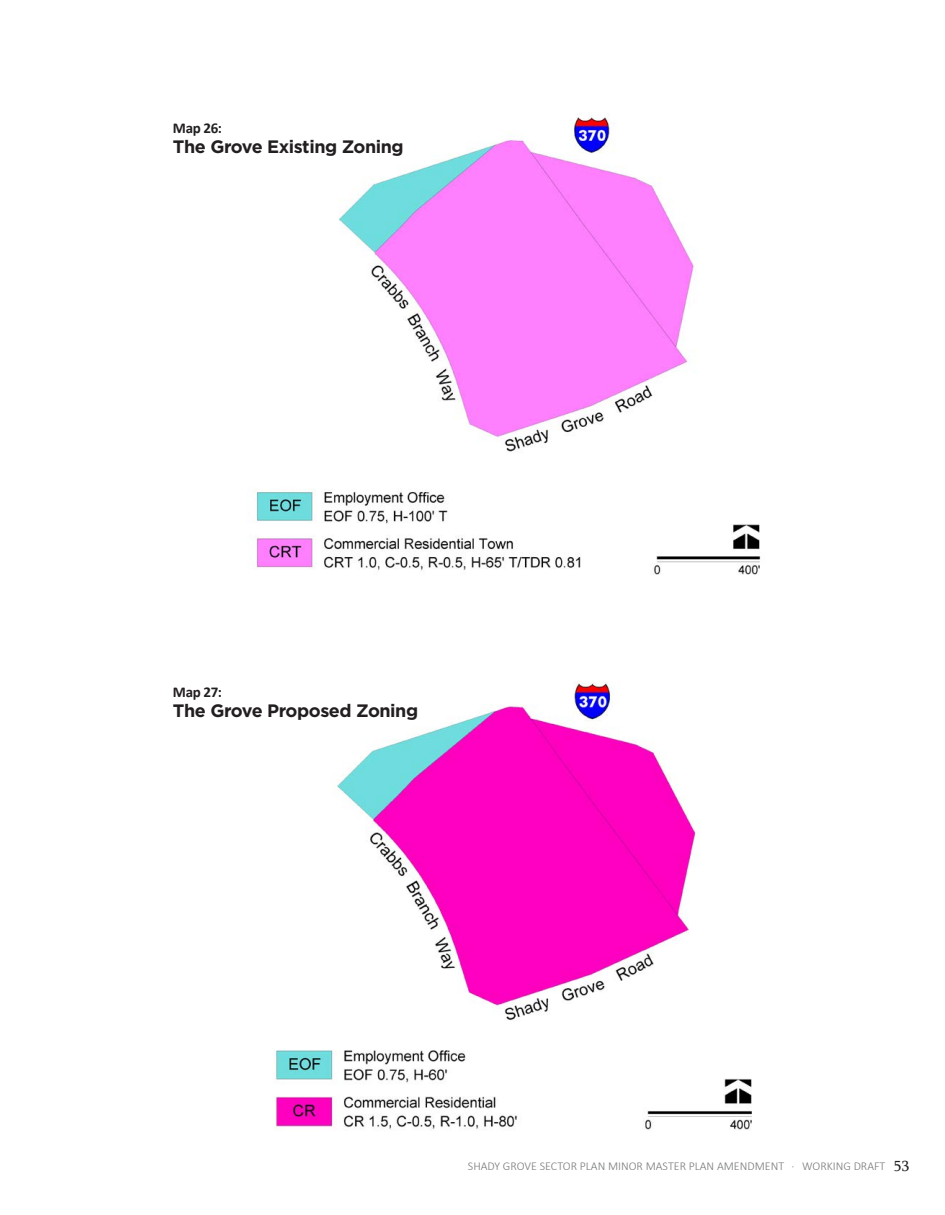
<style>
.page{position:relative;width:945px;height:1215px;background:#fff}
.page>*{position:absolute;margin:0;border:0;box-sizing:border-box;transform-origin:0 0}
.Figure_Header{font:700 18px "Gotham";letter-spacing:-.025em;color:#231f20}
.Figure_Header-2{font:700 15px "Calibri";letter-spacing:-.025em;color:#231f20}
.t1{font:300 12px "Calibri";color:#76787b}
.s1{font-family:"Sylfaen";font-weight:400;font-size:6px}
.s2{font-family:"Sylfaen";font-weight:400;font-size:15px;color:#231f20}
</style>
<div class="page">
<img style="left:252px;top:117px;width:509px;height:458px">
<img style="left:274px;top:681px;width:478px;height:449px">
<p class="Figure_Header-2" style="left:173px;top:118px;width:51px">Map 26:</p>
<p class="Figure_Header" style="left:173px;top:136px;width:232px">The Grove Existing Zoning</p>
<p class="Figure_Header-2" style="left:173px;top:682px;width:51px">Map 27:</p>
<p class="Figure_Header" style="left:173px;top:700px;width:247px">The Grove Proposed Zoning</p>
<p class="t1" style="left:468px;top:1159px;width:443px">SHADY GROVE SECTOR PLAN MINOR MASTER PLAN AMENDMENT <span class="s1">•</span> WORKING DRAFT <span class="s2">53</span></p>
</div>
